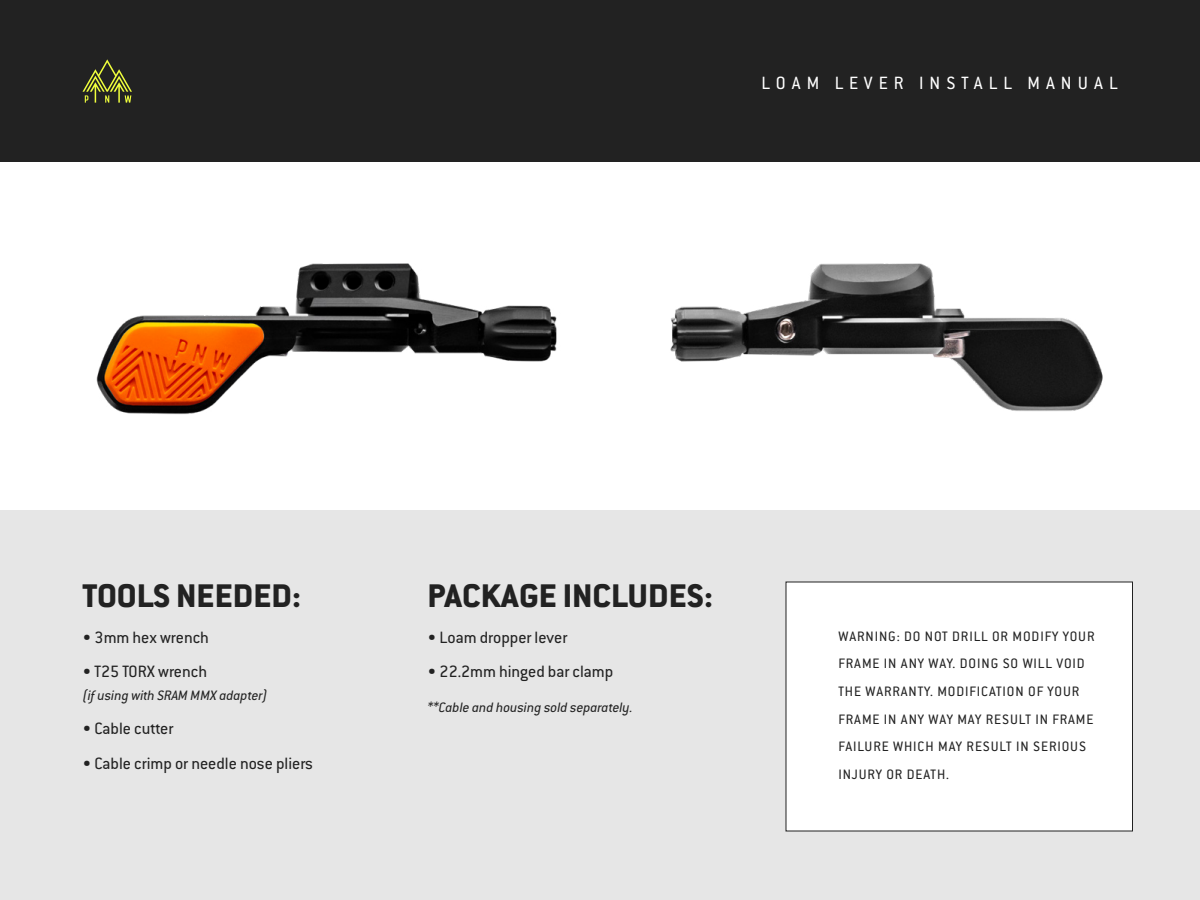
<style>
.page{position:relative;width:1200px;height:900px;background:#fff}
.page>*{position:absolute;margin:0;border:0;box-sizing:border-box;transform-origin:0 0}
.t1{font:800 36px "Conduit ITC Pro";color:#222}
.t2{font:19.5px "Conduit ITC Pro";letter-spacing:.31em;color:#fff}
.t3{font:18px "Conduit ITC Pro";color:#222}
.t4{font:15px/27.6px "Conduit ITC Pro";letter-spacing:.06em;color:#222}
.t5{font:italic 15px "Conduit ITC Pro";color:#222}
</style>
<div class="page">
<div style="left:0;top:0;width:1200px;height:162px;background:#222"></div>
<svg style="left:82px;top:59px;width:50px;height:44px"></svg>
<img style="left:96px;top:263px;width:461px;height:152px">
<div style="left:0;top:510px;width:1200px;height:390px;background:#e6e6e6"></div>
<div style="left:786px;top:582px;width:347px;height:249px;background:#fff"></div>
<img style="left:670px;top:263px;width:433px;height:148px">
<h2 class="t2" style="left:762px;top:72px;width:357px">LOAM LEVER INSTALL MANUAL</h2>
<h1 class="t1" style="left:82px;top:574px;width:220px">TOOLS NEEDED:</h1>
<h1 class="t1" style="left:427px;top:574px;width:287px">PACKAGE INCLUDES:</h1>
<p class="t3" style="left:82px;top:627px;width:128px">• 3mm hex wrench</p>
<p class="t3" style="left:82px;top:662px;width:126px">• T25 TORX wrench</p>
<p class="t5" style="left:82px;top:687px;width:187px">(if using with SRAM MMX adapter)</p>
<p class="t3" style="left:82px;top:719px;width:92px">• Cable cutter</p>
<p class="t3" style="left:82px;top:753px;width:232px">• Cable crimp or needle nose pliers</p>
<p class="t3" style="left:428px;top:627px;width:141px">• Loam dropper lever</p>
<p class="t3" style="left:428px;top:662px;width:187px">• 22.2mm hinged bar clamp</p>
<p class="t5" style="left:428px;top:699px;width:207px">**Cable and housing sold separately.</p>
<p class="t4" style="left:838px;top:622px;width:258px">WARNING: DO NOT DRILL OR MODIFY YOUR<br>FRAME IN ANY WAY. DOING SO WILL VOID<br>THE WARRANTY. MODIFICATION OF YOUR<br>FRAME IN ANY WAY MAY RESULT IN FRAME<br>FAILURE WHICH MAY RESULT IN SERIOUS<br>INJURY OR DEATH.</p>
</div>
